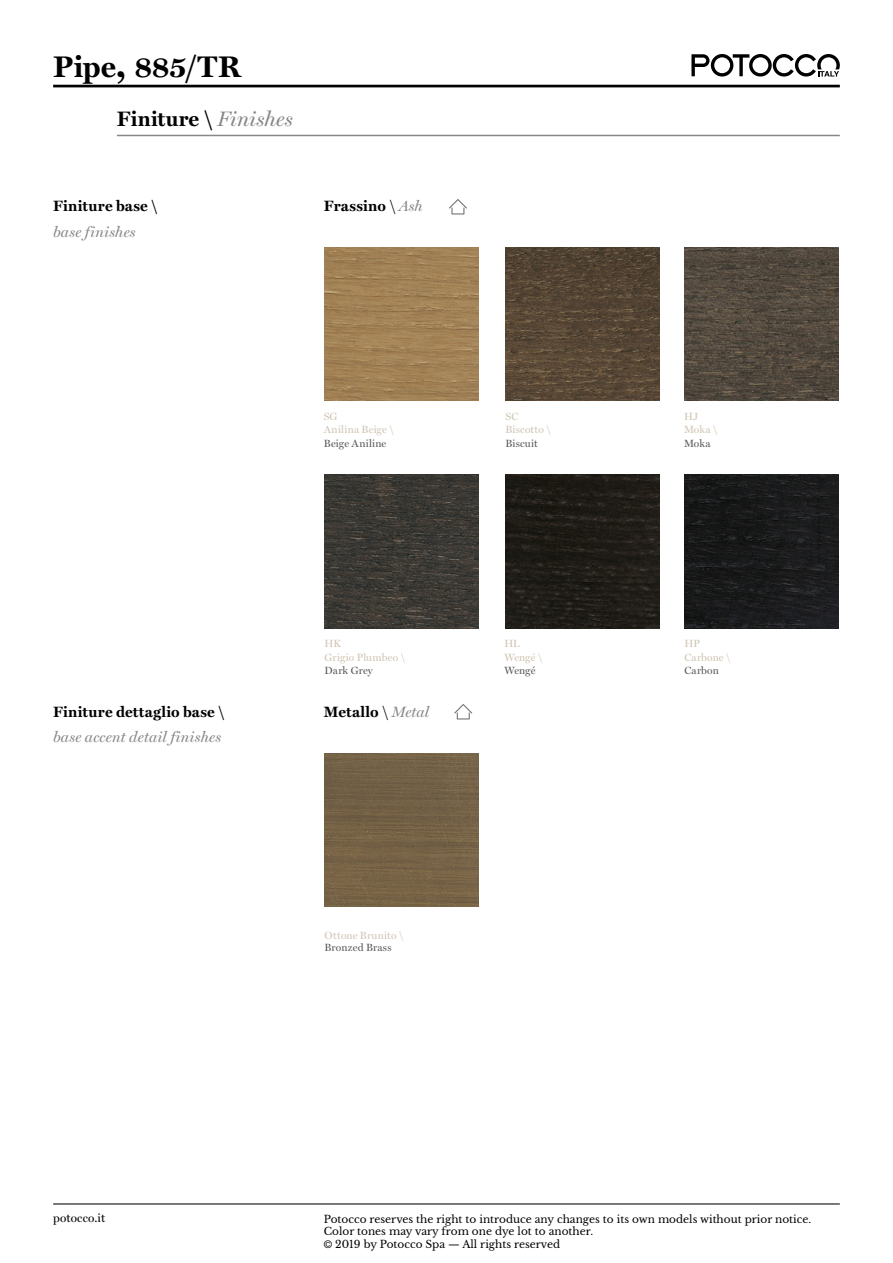
<style>
.page{position:relative;width:893px;height:1263px;background:#fff}
.page>*{position:absolute;margin:0;border:0;box-sizing:border-box;transform-origin:0 0}
.t1{font:700 30px "Miller Text";letter-spacing:-.005em;color:#000}
.t2{font:700 21px "Miller Text";letter-spacing:.01em;color:#000}
.t3{font:700 15px "Miller Text";letter-spacing:.015em;color:#000}
.t4{font:italic 15px "Miller Display";letter-spacing:.01em;color:#878787}
.t5{font:12px "Miller Display";letter-spacing:.015em;color:#000}
.t6{font:10.5px/12.6px "Libre Baskerville";color:#000}
.t7{font:10.5px/13.5px "Miller Display";letter-spacing:.015em;color:#cfc4b2}
.t8{font:10.5px "Miller Display";letter-spacing:.015em;color:#575756}
.s1{font-size:36px}
.s2{font-family:"Miller Display";font-weight:400;font-style:italic;color:#878787}
.s3{font-family:"Miller Display";font-weight:400}
.s4{font-family:"Helvetica Neue LT Std"}
</style>
<div class="page">
<img style="left:506px;top:247px;width:153px;height:154px">
<img style="left:325px;top:247px;width:153px;height:154px">
<img style="left:506px;top:474px;width:153px;height:154px">
<img style="left:684px;top:474px;width:154px;height:154px">
<img style="left:685px;top:247px;width:153px;height:154px">
<img style="left:325px;top:474px;width:153px;height:154px">
<img style="left:325px;top:753px;width:153px;height:154px">
<svg style="left:449px;top:199px;width:18px;height:15px"></svg>
<svg style="left:454px;top:704px;width:18px;height:15px"></svg>
<hr style="left:117px;top:135px;width:723px;height:1px;background:#878787">
<hr style="left:53px;top:1203px;width:787px;height:1px;background:#000">
<hr style="left:53px;top:85px;width:787px;height:2px;background:#000">
<svg style="left:691px;top:54px;width:149px;height:23px"></svg>
<h1 class="t1" style="left:53px;top:49px;width:189px">Pipe<span class="s1">,</span> 885/TR</h1>
<h2 class="t2" style="left:117px;top:107px;width:177px">Finiture \ <span class="s2">Finishes</span></h2>
<h3 class="t3" style="left:53px;top:197px;width:106px">Finiture base \</h3>
<h3 class="t4" style="left:53px;top:223px;width:84px">base finishes</h3>
<h3 class="t3" style="left:324px;top:197px;width:101px">Frassino <span class="s3">\</span> <span class="s2">Ash</span></h3>
<p class="t7" style="left:324px;top:409px;width:71px">SG<br>Anilina Beige \</p>
<p class="t8" style="left:324px;top:437px;width:64px">Beige Aniline</p>
<p class="t7" style="left:506px;top:409px;width:47px">SC<br>Biscotto \</p>
<p class="t8" style="left:506px;top:437px;width:34px">Biscuit</p>
<h3 class="t3" style="left:53px;top:703px;width:173px">Finiture dettaglio base \</h3>
<h3 class="t4" style="left:53px;top:728px;width:170px">base accent detail finishes</h3>
<p class="t7" style="left:325px;top:637px;width:82px">HK<br>Grigio Plumbeo \</p>
<p class="t8" style="left:325px;top:664px;width:50px">Dark Grey</p>
<h3 class="t3" style="left:324px;top:703px;width:107px">Metallo <span class="s3">\</span> <span class="s2">Metal</span></h3>
<p class="t7" style="left:504px;top:637px;width:40px">HL<br>Wengé \</p>
<p class="t8" style="left:504px;top:664px;width:33px">Wengé</p>
<p class="t7" style="left:325px;top:928px;width:80px">Ottone Brunito \</p>
<p class="t8" style="left:325px;top:941px;width:68px">Bronzed Brass</p>
<p class="t7" style="left:684px;top:409px;width:35px">HJ<br>Moka \</p>
<p class="t8" style="left:684px;top:437px;width:28px">Moka</p>
<p class="t7" style="left:684px;top:637px;width:48px">HP<br>Carbone \</p>
<p class="t8" style="left:684px;top:664px;width:36px">Carbon</p>
<p class="t5" style="left:53px;top:1210px;width:54px">potocco.it</p>
<p class="t6" style="left:324px;top:1212px;width:489px">Potocco reserves the right to introduce any changes to its own models without prior notice.<br>Color tones may vary from one dye lot to another.<br><span class="s4">©</span> 2019 by Potocco Spa — All rights reserved</p>
</div>
